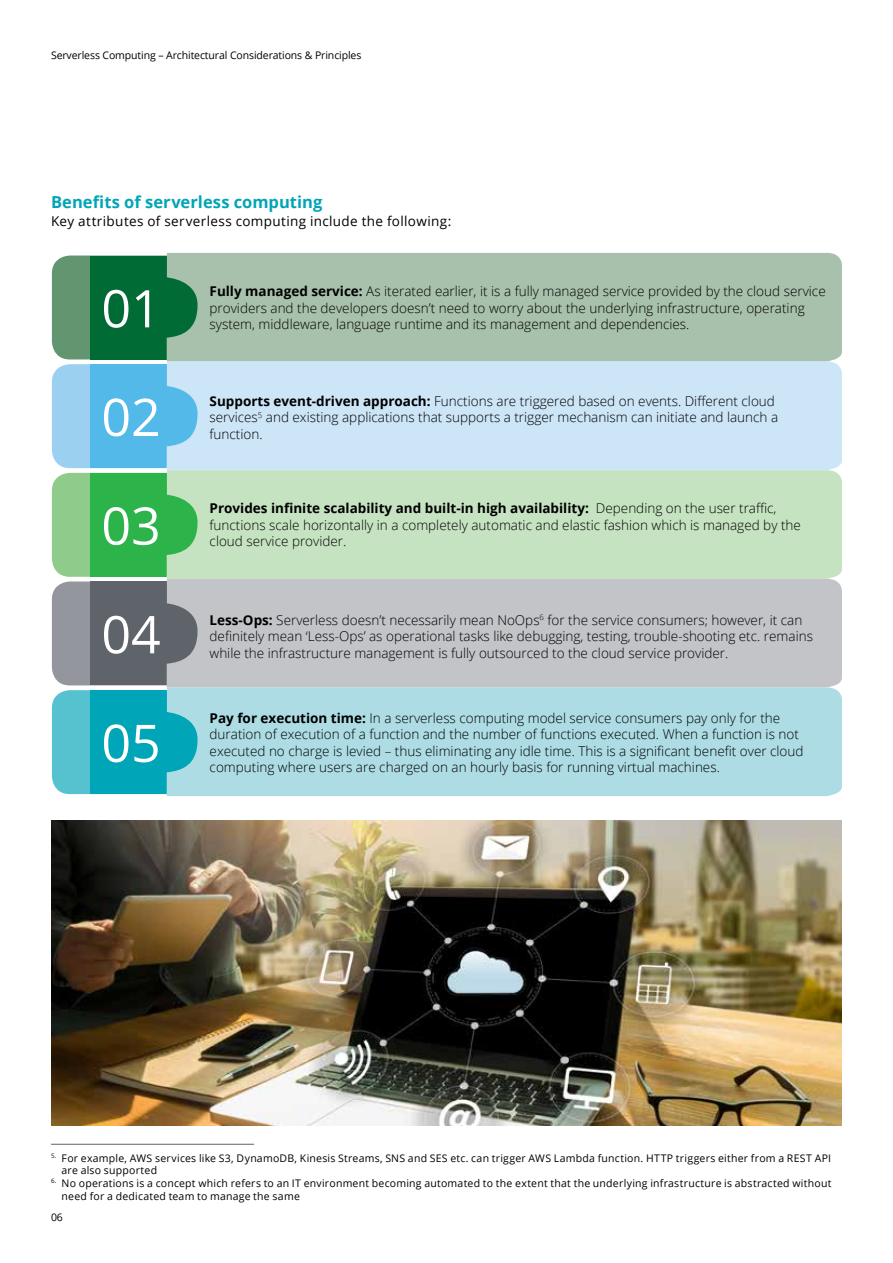
<style>
.page{position:relative;width:893px;height:1263px;background:#fff}
.page>*{position:absolute;margin:0;border:0;box-sizing:border-box;transform-origin:0 0}
.t1{font:51.9px/108.6px "Open Sans";color:#fff;text-align:justify}
.t2{font:700 16.5px "Open Sans";letter-spacing:.005em;color:#00a5b8}
.t3{font:300 13.5px/16.5px "Open Sans";color:#000}
.t4{font:13.5px "Open Sans";letter-spacing:.025em;color:#000}
.t5{font:10.5px/12.6px "Open Sans";letter-spacing:.02em;color:#000}
.t6{font:10.5px "Open Sans";letter-spacing:-.01em;color:#000}
.s1{font-weight:700}
</style>
<div class="page">
<hr style="left:51px;top:1144px;width:203px;height:1px;background:#5f636a">
<div style="left:52px;top:256px;width:171px;height:103px;background:#629671;border-radius:18px"></div>
<div style="left:90px;top:256px;width:171px;height:103px;background:#006b35"></div>
<div style="left:52px;top:364px;width:171px;height:104px;background:#9cd0f1;border-radius:18px"></div>
<div style="left:90px;top:364px;width:171px;height:104px;background:#52b9e9"></div>
<div style="left:52px;top:473px;width:171px;height:104px;background:#8fcc8b;border-radius:18px"></div>
<div style="left:90px;top:473px;width:171px;height:104px;background:#2cb34a"></div>
<div style="left:52px;top:581px;width:171px;height:104px;background:#93969c;border-radius:18px"></div>
<div style="left:90px;top:581px;width:171px;height:104px;background:#5f636a"></div>
<div style="left:52px;top:690px;width:171px;height:104px;background:#56c1cf;border-radius:18px"></div>
<div style="left:90px;top:690px;width:171px;height:104px;background:#00a5b8"></div>
<div style="left:167px;top:253px;width:675px;height:108px;background:#a8c1ac"></div>
<div style="left:167px;top:361px;width:675px;height:109px;background:#cce5f7"></div>
<div style="left:167px;top:470px;width:675px;height:109px;background:#c6e3c1"></div>
<div style="left:167px;top:579px;width:675px;height:108px;background:#c2c4c7"></div>
<div style="left:167px;top:687px;width:675px;height:109px;background:#addce4"></div>
<img style="left:51px;top:821px;width:791px;height:304px">
<p class="t6" style="left:51px;top:48px;width:312px">Serverless Computing – Architectural Considerations &amp; Principles</p>
<p class="t2" style="left:51px;top:190px;width:273px">Benefits of serverless computing</p>
<p class="t4" style="left:51px;top:212px;width:402px">Key attributes of serverless computing include the following:</p>
<h1 class="t1" style="left:101px;top:253px;width:61px">01<br>02<br>03<br>04<br>05</h1>
<p class="t3" style="left:210px;top:283px;width:618px"><span class="s1">Fully managed service:</span> As iterated earlier, it is a fully managed service provided by the cloud service providers and the developers doesn’t need to worry about the underlying infrastructure, operating system, middleware, language runtime and its management and dependencies.</p>
<p class="t3" style="left:210px;top:392px;width:570px"><span class="s1">Supports event-driven approach:</span> Functions are triggered based on events. Different cloud services<sup>5</sup> and existing applications that supports a trigger mechanism can initiate and launch a function.</p>
<p class="t3" style="left:210px;top:500px;width:593px"><span class="s1">Provides infinite scalability and built-in high availability:</span> Depending on the user traffic, functions scale horizontally in a completely automatic and elastic fashion which is managed by the cloud service provider.</p>
<p class="t3" style="left:210px;top:611px;width:605px"><span class="s1">Less-Ops:</span> Serverless doesn’t necessarily mean NoOps<sup>6</sup> for the service consumers; however, it can definitely mean ‘Less-Ops’ as operational tasks like debugging, testing, trouble-shooting etc. remains while the infrastructure management is fully outsourced to the cloud service provider.</p>
<p class="t3" style="left:210px;top:709px;width:595px"><span class="s1">Pay for execution time:</span> In a serverless computing model service consumers pay only for the duration of execution of a function and the number of functions executed. When a function is not executed no charge is levied – thus eliminating any idle time. This is a significant benefit over cloud computing where users are charged on an hourly basis for running virtual machines.</p>
<p class="t5" style="left:62px;top:1151px;width:771px;text-indent:-11px"><sup>5.</sup> For example, AWS services like S3, DynamoDB, Kinesis Streams, SNS and SES etc. can trigger AWS Lambda function. HTTP triggers either from a REST API are also supported</p>
<p class="t5" style="left:62px;top:1176px;width:771px;text-indent:-11px"><sup>6.</sup> No operations is a concept which refers to an IT environment becoming automated to the extent that the underlying infrastructure is abstracted without need for a dedicated team to manage the same</p>
<p class="t5" style="left:51px;top:1211px;width:13px">06</p>
</div>
